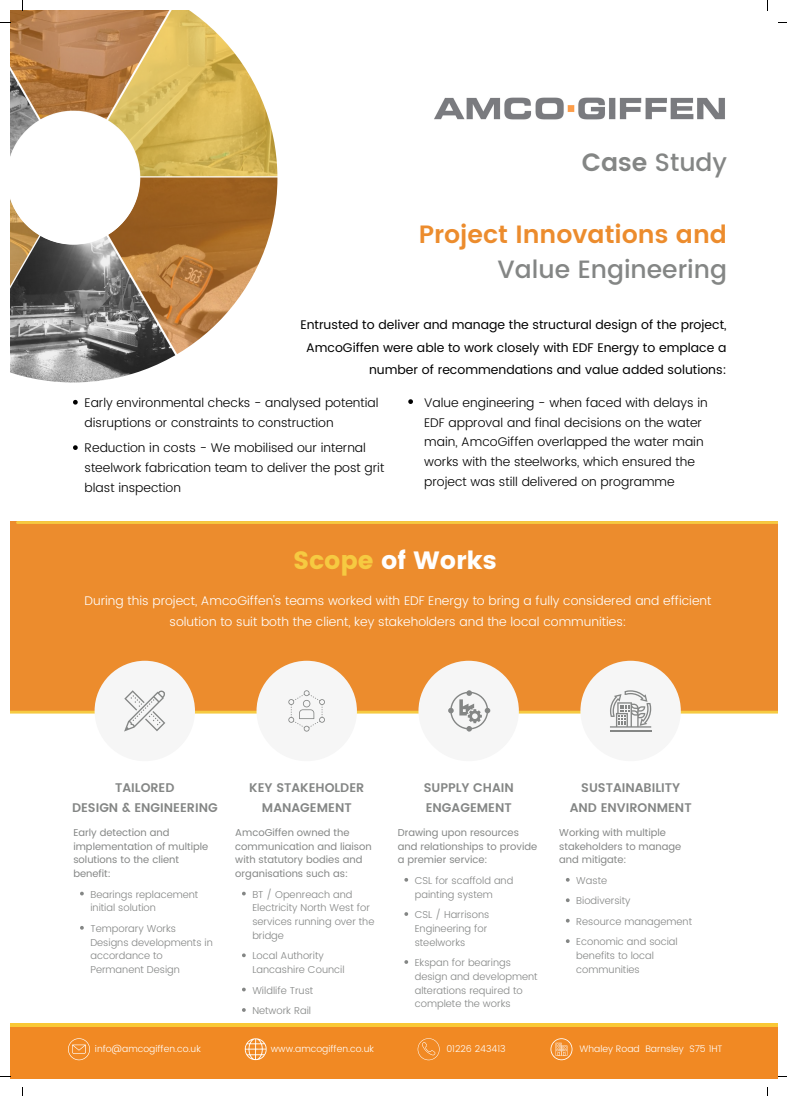
<style>
.page{position:relative;width:787px;height:1096px;background:#fff}
.page>*{position:absolute;margin:0;border:0;box-sizing:border-box;transform-origin:0 0}
.t1{font:500 25px "Poppins";color:#848685}
.t2{font:600 25px "Poppins";color:#ec8c2d}
.t3{font:25px "Poppins";color:#fff}
.t4{font:300 12.5px/19.8px "Poppins";color:#000}
.t5{font:12.5px/22.5px "Poppins";color:#000;text-align:right}
.t6{font:300 12.5px/21.6px "Poppins";color:#fff;text-align:center}
.t7{font:600 12.5px/19.8px "Poppins";color:#848685;text-align:center}
.t8{font:300 10px/13.8px "Poppins";color:#848685}
.t9{font:10px/13.8px "Poppins";color:#848685}
.t10{font:300 9.38px "Poppins";color:#fff}
.s1{font-weight:600}
.s2{color:#f6ca41}
</style>
<div class="page">
<div style="left:10px;top:1025px;width:768px;height:53px;background:#f18923"></div>
<hr style="left:10px;top:1023px;width:768px;height:4px;background:#fac835">
<svg style="left:245px;top:1038px;width:22px;height:22px"></svg>
<svg style="left:68px;top:1038px;width:22px;height:22px"></svg>
<svg style="left:418px;top:1038px;width:22px;height:22px"></svg>
<svg style="left:550px;top:1038px;width:22px;height:22px"></svg>
<div style="left:10px;top:521px;width:768px;height:189px;background:#ec8c2d"></div>
<hr style="left:10px;top:710px;width:768px;height:3px;background:#f6ca41">
<hr style="left:17px;top:521px;width:761px;height:3px;background:#f6ca41">
<div style="left:95px;top:660px;width:100px;height:101px;background:#f6f6f6;border-radius:50%"></div>
<svg style="left:124px;top:690px;width:41px;height:41px"></svg>
<img style="left:434px;top:97px;width:291px;height:23px">
<div style="left:257px;top:660px;width:100px;height:101px;background:#f6f6f6;border-radius:50%"></div>
<svg style="left:288px;top:690px;width:37px;height:41px"></svg>
<div style="left:418px;top:660px;width:101px;height:101px;background:#f6f6f6;border-radius:50%"></div>
<svg style="left:448px;top:690px;width:42px;height:41px"></svg>
<svg style="left:73px;top:400px;width:5px;height:4px"></svg>
<svg style="left:73px;top:445px;width:5px;height:5px"></svg>
<svg style="left:408px;top:399px;width:5px;height:5px"></svg>
<svg style="left:80px;top:891px;width:4px;height:4px"></svg>
<svg style="left:80px;top:926px;width:4px;height:3px"></svg>
<svg style="left:242px;top:891px;width:4px;height:4px"></svg>
<svg style="left:242px;top:953px;width:4px;height:4px"></svg>
<svg style="left:242px;top:987px;width:4px;height:4px"></svg>
<svg style="left:242px;top:1008px;width:4px;height:3px"></svg>
<svg style="left:404px;top:878px;width:4px;height:3px"></svg>
<svg style="left:566px;top:878px;width:4px;height:3px"></svg>
<svg style="left:566px;top:898px;width:4px;height:4px"></svg>
<svg style="left:566px;top:918px;width:4px;height:4px"></svg>
<div style="left:580px;top:660px;width:101px;height:101px;background:#f6f6f6;border-radius:50%"></div>
<hr style="left:610px;top:730px;width:41px;height:1px;background:#848685">
<svg style="left:610px;top:690px;width:41px;height:37px"></svg>
<img style="left:10px;top:10px;width:267px;height:372px">
<p class="t1" style="left:582px;top:147px;width:147px"><span class="s1">Case</span> Study</p>
<p class="t2" style="left:419px;top:220px;width:310px">Project Innovations and</p>
<p class="t1" style="left:498px;top:255px;width:231px">Value Engineering</p>
<p class="t5" style="left:300px;top:314px;width:428px">Entrusted to deliver and manage the structural design of the project,<br>AmcoGiffen were able to work closely with EDF Energy to emplace a number of recommendations and value added solutions:</p>
<p class="t4" style="left:85px;top:393px;width:295px">Early environmental checks - analysed potential disruptions or constraints to construction</p>
<p class="t4" style="left:85px;top:438px;width:301px">Reduction in costs - We mobilised our internal steelwork fabrication team to deliver the post grit blast inspection</p>
<p class="t4" style="left:424px;top:392px;width:285px">Value engineering - when faced with delays in EDF approval and final decisions on the water main, AmcoGiffen overlapped the water main works with the steelworks, which ensured the project was still delivered on programme</p>
<p class="t3" style="left:293px;top:545px;width:205px"><span class="s2">Scope</span> of Works</p>
<p class="t6" style="left:85px;top:589px;width:628px">During this project, AmcoGiffen's teams worked with EDF Energy to bring a fully considered and efficient solution to suit both the client, key stakeholders and the local communities:</p>
<p class="t7" style="left:115px;top:777px;width:61px">TAILORED</p>
<p class="t7" style="left:72px;top:797px;width:147px">DESIGN &amp; ENGINEERING</p>
<p class="t9" style="left:73px;top:825px;width:137px">Early detection and implementation of multiple solutions to the client benefit:</p>
<p class="t8" style="left:90px;top:887px;width:109px">Bearings replacement initial solution</p>
<p class="t8" style="left:90px;top:921px;width:124px">Temporary Works<br>Designs developments in accordance to<br>Permanent Design</p>
<p class="t7" style="left:249px;top:777px;width:116px">KEY STAKEHOLDER<br>MANAGEMENT</p>
<p class="t7" style="left:424px;top:777px;width:92px;text-align:left">SUPPLY CHAIN<br>ENGAGEMENT</p>
<p class="t7" style="left:581px;top:777px;width:100px">SUSTAINABILITY</p>
<p class="t7" style="left:570px;top:797px;width:123px">AND ENVIRONMENT</p>
<p class="t9" style="left:235px;top:825px;width:138px">AmcoGiffen owned the communication and liaison with statutory bodies and organisations such as:</p>
<p class="t8" style="left:252px;top:887px;width:124px">BT / Openreach and<br>Electricity North West for services running over the bridge</p>
<p class="t8" style="left:252px;top:948px;width:94px">Local Authority<br>Lancashire Council</p>
<p class="t8" style="left:252px;top:983px;width:62px">Wildlife Trust</p>
<p class="t8" style="left:252px;top:1003px;width:60px">Network Rail</p>
<p class="t9" style="left:398px;top:825px;width:141px">Drawing upon resources and relationships to provide a premier service:</p>
<p class="t8" style="left:415px;top:873px;width:100px">CSL for scaffold and painting system</p>
<p class="t8" style="left:415px;top:907px;width:76px">CSL / Harrisons<br>Engineering for steelworks</p>
<p class="t8" style="left:415px;top:955px;width:124px">Ekspan for bearings design and development alterations required to complete the works</p>
<p class="t9" style="left:559px;top:825px;width:124px">Working with multiple stakeholders to manage and mitigate:</p>
<p class="t8" style="left:576px;top:873px;width:32px">Waste</p>
<p class="t8" style="left:576px;top:893px;width:56px">Biodiversity</p>
<p class="t8" style="left:576px;top:914px;width:117px">Resource management</p>
<p class="t8" style="left:576px;top:934px;width:103px">Economic and social benefits to local communities</p>
<p class="t10" style="left:95px;top:1043px;width:107px">info@amcogiffen.co.uk</p>
<p class="t10" style="left:271px;top:1043px;width:104px">www.amcogiffen.co.uk</p>
<p class="t10" style="left:446px;top:1043px;width:61px">01226 243413</p>
<p class="t10" style="left:579px;top:1043px;width:145px">Whaley Road Barnsley S75 1HT</p>
</div>
